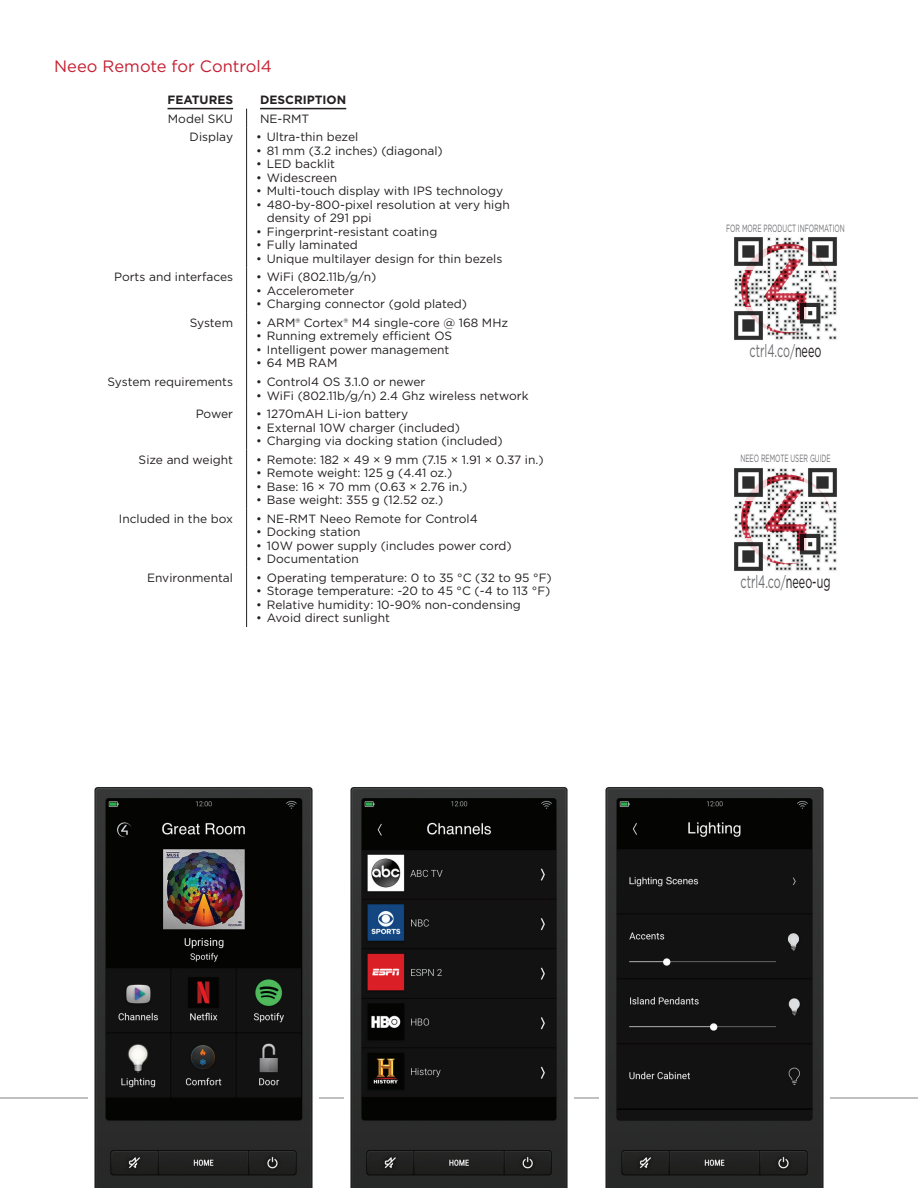
<style>
.page{position:relative;width:918px;height:1188px;background:#fff}
.page>*{position:absolute;margin:0;border:0;box-sizing:border-box;transform-origin:0 0}
.t1{font:18px "Gotham";color:#6c6d70;scale:.6 1}
.t2{font:16.5px "Gotham";color:#c42032}
.t3{font:12px/13.5px "Gotham";color:#231f20}
.t4{font:700 12px "Gotham";color:#231f20}
.t5{font:10.5px "Gotham";color:#6c6d70;scale:.6 1}
.s1{color:#231f20}
</style>
<div class="page">
<hr style="left:0;top:1098px;width:918px;height:1px;background:#808385">
<svg style="left:246px;top:109px;width:1px;height:18px"></svg>
<hr style="left:246px;top:127px;width:1px;height:140px;background:#231f20">
<hr style="left:246px;top:267px;width:1px;height:46px;background:#231f20">
<hr style="left:246px;top:313px;width:1px;height:59px;background:#231f20">
<hr style="left:246px;top:372px;width:1px;height:32px;background:#231f20">
<hr style="left:246px;top:404px;width:1px;height:46px;background:#231f20">
<hr style="left:246px;top:450px;width:1px;height:59px;background:#231f20">
<hr style="left:246px;top:509px;width:1px;height:59px;background:#231f20">
<hr style="left:246px;top:568px;width:1px;height:59px;background:#231f20">
<hr style="left:168px;top:108px;width:65px;height:1px;background:#231f20">
<hr style="left:260px;top:108px;width:86px;height:1px;background:#231f20">
<img style="left:734px;top:237px;width:103px;height:103px">
<img style="left:734px;top:468px;width:103px;height:103px">
<img style="left:600px;top:787px;width:229px;height:401px">
<img style="left:344px;top:787px;width:230px;height:401px">
<img style="left:89px;top:787px;width:229px;height:401px">
<h2 class="t2" style="left:54px;top:55px;width:219px">Neeo Remote for Control4</h2>
<p class="t4" style="left:168px;top:92px;width:67px">FEATURES</p>
<p class="t4" style="left:260px;top:92px;width:88px">DESCRIPTION</p>
<p class="t3" style="left:168px;top:111px;width:67px">Model SKU</p>
<p class="t3" style="left:260px;top:111px;width:51px">NE-RMT</p>
<p class="t3" style="left:190px;top:130px;width:45px">Display</p>
<p class="t3" style="left:256px;top:130px;width:104px">• Ultra-thin bezel</p>
<p class="t3" style="left:256px;top:144px;width:188px">• 81 mm (3.2 inches) (diagonal)</p>
<p class="t3" style="left:256px;top:157px;width:81px">• LED backlit</p>
<p class="t3" style="left:256px;top:171px;width:83px">• Widescreen</p>
<p class="t3" style="left:256px;top:184px;width:249px">• Multi-touch display with IPS technology</p>
<p class="t3" style="left:267px;top:198px;width:244px;text-indent:-11px">• 480-by-800-pixel resolution at very high density of 291 ppi</p>
<p class="t3" style="left:256px;top:225px;width:183px">• Fingerprint-resistant coating</p>
<p class="t3" style="left:256px;top:238px;width:103px">• Fully laminated</p>
<p class="t3" style="left:256px;top:252px;width:248px">• Unique multilayer design for thin bezels</p>
<p class="t3" style="left:114px;top:270px;width:121px">Ports and interfaces</p>
<p class="t3" style="left:256px;top:270px;width:122px">• WiFi (802.11b/g/n)</p>
<p class="t3" style="left:256px;top:284px;width:100px">• Accelerometer</p>
<p class="t3" style="left:256px;top:297px;width:213px">• Charging connector (gold plated)</p>
<p class="t3" style="left:190px;top:316px;width:45px">System</p>
<p class="t3" style="left:256px;top:316px;width:254px">• ARM® Cortex® M4 single-core @ 168 MHz</p>
<p class="t3" style="left:256px;top:329px;width:198px">• Running extremely efficient OS</p>
<p class="t3" style="left:256px;top:343px;width:195px">• Intelligent power management</p>
<p class="t3" style="left:256px;top:356px;width:83px">• 64 MB RAM</p>
<p class="t3" style="left:107px;top:375px;width:127px">System requirements</p>
<p class="t3" style="left:256px;top:375px;width:171px">• Control4 OS 3.1.0 or newer</p>
<p class="t3" style="left:256px;top:388px;width:274px">• WiFi (802.11b/g/n) 2.4 Ghz wireless network</p>
<p class="t3" style="left:196px;top:407px;width:39px">Power</p>
<p class="t3" style="left:256px;top:407px;width:154px">• 1270mAH Li-ion battery</p>
<p class="t3" style="left:256px;top:420px;width:205px">• External 10W charger (included)</p>
<p class="t3" style="left:256px;top:434px;width:248px">• Charging via docking station (included)</p>
<p class="t3" style="left:139px;top:453px;width:96px">Size and weight</p>
<p class="t3" style="left:256px;top:453px;width:289px">• Remote: 182 × 49 × 9 mm (7.15 × 1.91 × 0.37 in.)</p>
<p class="t3" style="left:256px;top:466px;width:198px">• Remote weight: 125 g (4.41 oz.)</p>
<p class="t3" style="left:256px;top:480px;width:213px">• Base: 16 × 70 mm (0.63 × 2.76 in.)</p>
<p class="t3" style="left:256px;top:493px;width:189px">• Base weight: 355 g (12.52 oz.)</p>
<p class="t3" style="left:119px;top:512px;width:116px">Included in the box</p>
<p class="t3" style="left:256px;top:512px;width:223px">• NE-RMT Neeo Remote for Control4</p>
<p class="t3" style="left:256px;top:525px;width:106px">• Docking station</p>
<p class="t3" style="left:256px;top:539px;width:257px">• 10W power supply (includes power cord)</p>
<p class="t3" style="left:256px;top:552px;width:104px">• Documentation</p>
<p class="t3" style="left:147px;top:571px;width:87px">Environmental</p>
<p class="t3" style="left:256px;top:571px;width:297px">• Operating temperature: 0 to 35 °C (32 to 95 °F)</p>
<p class="t3" style="left:256px;top:584px;width:296px">• Storage temperature: -20 to 45 °C (-4 to 113 °F)</p>
<p class="t3" style="left:256px;top:598px;width:266px">• Relative humidity: 10-90% non-condensing</p>
<p class="t3" style="left:256px;top:611px;width:136px">• Avoid direct sunlight</p>
<p class="t5" style="left:726px;top:221px;width:199px">FOR MORE PRODUCT INFORMATION</p>
<h1 class="t1" style="left:750px;top:339px;width:121px">ctrl4.co/<span class="s1">neeo</span></h1>
<p class="t5" style="left:740px;top:452px;width:152px">NEEO REMOTE USER GUIDE</p>
<h1 class="t1" style="left:741px;top:570px;width:151px">ctrl4.co/<span class="s1">neeo-ug</span></h1>
</div>
